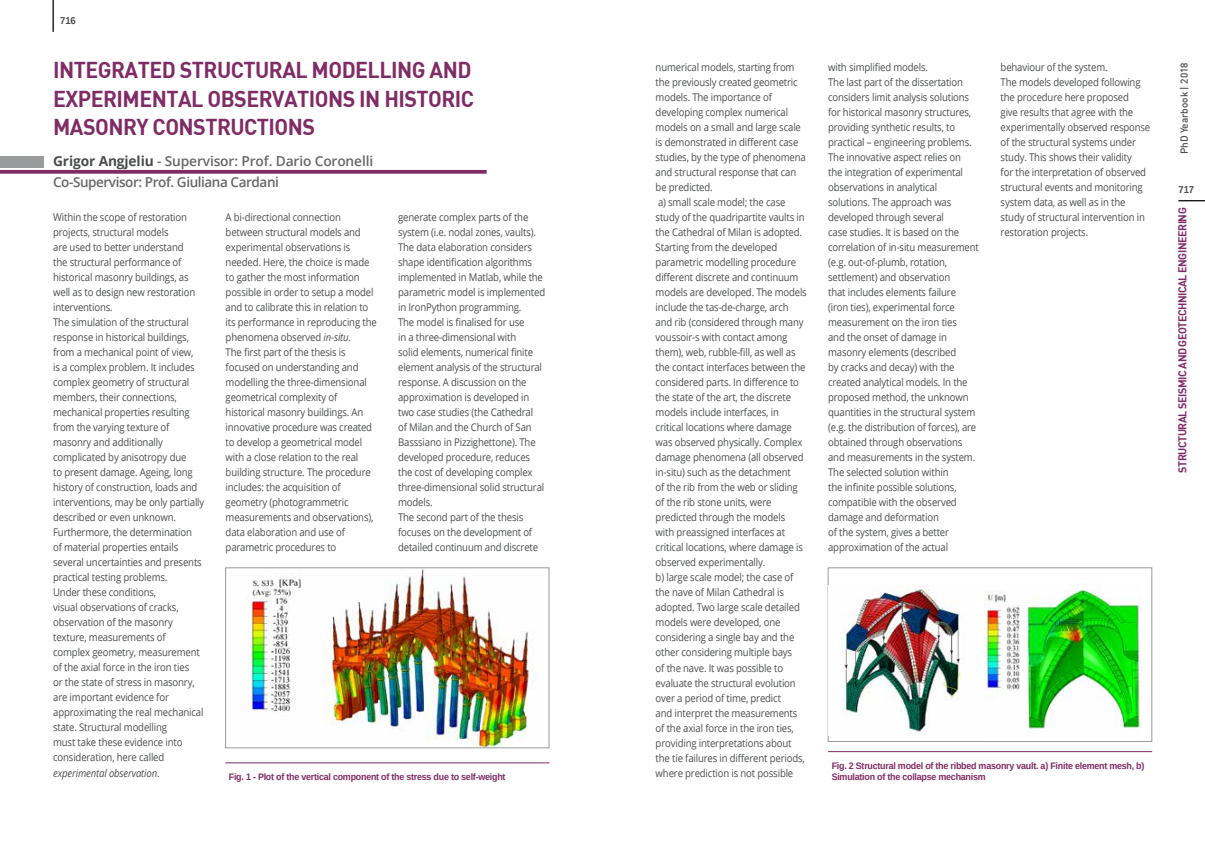
<style>
.page{position:relative;width:1205px;height:851px;background:#fff}
.page>*{position:absolute;margin:0;border:0;box-sizing:border-box;transform-origin:0 0}
.t1{font:22.5px/28.8px "DIN Bold";letter-spacing:-.025em;color:#7f2b65;scale:.95 1}
.t2{font:600 13.75px/20.8px "Open Sans";letter-spacing:-.03em;color:#666767}
.t3{font:700 11.25px "DIN";letter-spacing:-.04em;color:#7f2b65;scale:.95 1}
.t4{font:10.62px/15px "Open Sans";letter-spacing:-.015em;color:#4b4d4d;scale:.9 1}
.t5{font:500 10px "DIN";color:#4b4d4d}
.t6{font:700 10px "Arimo";letter-spacing:-.01em;color:#4b4d4d;scale:.95 1}
.t7{font:700 9.38px/11.2px "Arimo";letter-spacing:-.025em;color:#7f2b65;scale:.95 1}
.s1{font-weight:700;color:#4b4d4d}
.s2{font-style:italic}
</style>
<div class="page">
<hr style="left:53px;top:0;width:1px;height:32px;background:#000">
<hr style="left:225px;top:762px;width:324px;height:1px;background:#7f2b65">
<img style="left:251px;top:569px;width:286px;height:177px">
<div style="left:225px;top:567px;width:324px;height:181px;border:1px solid #999b9c"></div>
<hr style="left:828px;top:751px;width:324px;height:1px;background:#7f2b65">
<div style="left:828px;top:567px;width:324px;height:174px;background:#fff;border:1px solid #999b9c"></div>
<img style="left:829px;top:585px;width:140px;height:150px">
<img style="left:984px;top:583px;width:157px;height:157px">
<svg style="left:1178px;top:200px;width:27px;height:1px"></svg>
<div style="left:0;top:156px;width:44px;height:11px;background:#999b9c"></div>
<svg style="left:0;top:170px;width:487px;height:4px;background:#883b70"></svg>
<p class="t6" style="left:60px;top:14px;width:18px">716</p>
<h1 class="t1" style="left:53px;top:54px;width:445px">I NTEGRATED STRUCTURAL MODELLING AND<br>EXPERIMENTAL OBSERVATIONS IN HISTORIC<br>MASONRY CONSTRUCTIONS</h1>
<p class="t2" style="left:53px;top:151px;width:322px"><span class="s1">Grigor Angjeliu</span> - Supervisor: Prof. Dario Coronelli<br>Co-Supervisor: Prof. Giuliana Cardani</p>
<p class="t4" style="left:53px;top:209px;width:169px">Within the scope of restoration projects, structural models<br>are used to better understand<br>the structural performance of historical masonry buildings, as well as to design new restoration interventions.<br>The simulation of the structural response in historical buildings, from a mechanical point of view,<br>is a complex problem. It includes complex geometry of structural members, their connections, mechanical properties resulting from the varying texture of masonry and additionally complicated by anisotropy due<br>to present damage. Ageing, long history of construction, loads and interventions, may be only partially described or even unknown.<br>Furthermore, the determination<br>of material properties entails several uncertainties and presents practical testing problems.<br>Under these conditions,<br>visual observations of cracks, observation of the masonry texture, measurements of complex geometry, measurement of the axial force in the iron ties<br>or the state of stress in masonry, are important evidence for approximating the real mechanical state. Structural modelling<br>must take these evidence into consideration, here called <span class="s2">experimental observation</span>.</p>
<p class="t4" style="left:226px;top:209px;width:169px">A bi-directional connection between structural models and experimental observations is needed. Here, the choice is made to gather the most information possible in order to setup a model and to calibrate this in relation to its performance in reproducing the phenomena observed <span class="s2">in-situ</span>.<br>The first part of the thesis is focused on understanding and modelling the three-dimensional geometrical complexity of historical masonry buildings. An innovative procedure was created to develop a geometrical model with a close relation to the real building structure. The procedure includes: the acquisition of geometry (photogrammetric measurements and observations), data elaboration and use of parametric procedures to</p>
<p class="t4" style="left:398px;top:209px;width:165px">generate complex parts of the system (i.e. nodal zones, vaults).<br>The data elaboration considers shape identification algorithms implemented in Matlab, while the parametric model is implemented in IronPython programming.<br>The model is finalised for use<br>in a three-dimensional with<br>solid elements, numerical finite element analysis of the structural response. A discussion on the approximation is developed in two case studies (the Cathedral<br>of Milan and the Church of San<br>Basssiano in Pizzighettone). The developed procedure, reduces the cost of developing complex three-dimensional solid structural models.<br>The second part of the thesis focuses on the development of detailed continuum and discrete</p>
<p class="t7" style="left:229px;top:771px;width:293px">Fig. 1 - Plot of the vertical component of the stress due to self-weight</p>
<p class="t4" style="left:656px;top:59px;width:169px">numerical models, starting from the previously created geometric models. The importance of developing complex numerical models on a small and large scale is demonstrated in different case studies, by the type of phenomena and structural response that can be predicted.<br>a) small scale model; the case study of the quadripartite vaults in the Cathedral of Milan is adopted.<br>Starting from the developed parametric modelling procedure different discrete and continuum models are developed. The models include the tas-de-charge, arch and rib (considered through many voussoir-s with contact among them), web, rubble-fill, as well as the contact interfaces between the considered parts. In difference to the state of the art, the discrete models include interfaces, in critical locations where damage was observed physically. Complex damage phenomena (all observed in-situ) such as the detachment<br>of the rib from the web or sliding of the rib stone units, were predicted through the models<br>with preassigned interfaces at critical locations, where damage is observed experimentally.<br>b) large scale model; the case of the nave of Milan Cathedral is adopted. Two large scale detailed models were developed, one considering a single bay and the other considering multiple bays<br>of the nave. It was possible to evaluate the structural evolution over a period of time, predict<br>and interpret the measurements of the axial force in the iron ties, providing interpretations about the tie failures in different periods, where prediction is not possible</p>
<p class="t4" style="left:828px;top:59px;width:169px">with simplified models.<br>The last part of the dissertation considers limit analysis solutions for historical masonry structures, providing synthetic results, to practical – engineering problems.<br>The innovative aspect relies on<br>the integration of experimental observations in analytical solutions. The approach was developed through several<br>case studies. It is based on the correlation of in-situ measurement (e.g. out-of-plumb, rotation, settlement) and observation<br>that includes elements failure<br>(iron ties), experimental force measurement on the iron ties<br>and the onset of damage in masonry elements (described<br>by cracks and decay) with the created analytical models. In the proposed method, the unknown quantities in the structural system (e.g. the distribution of forces), are obtained through observations and measurements in the system.<br>The selected solution within<br>the infinite possible solutions, compatible with the observed damage and deformation<br>of the system, gives a better approximation of the actual</p>
<p class="t4" style="left:1000px;top:59px;width:168px">behaviour of the system.<br>The models developed following the procedure here proposed<br>give results that agree with the experimentally observed response of the structural systems under study. This shows their validity<br>for the interpretation of observed structural events and monitoring system data, as well as in the study of structural intervention in restoration projects.</p>
<p class="t7" style="left:831px;top:760px;width:331px">Fig. 2 Structural model of the ribbed masonry vault. a) Finite element mesh, b)<br>Simulation of the collapse mechanism</p>
<p class="t5" style="left:1178px;top:154px;width:93px;rotate:-90deg">PhD Yearbook | 2018</p>
<p class="t6" style="left:1178px;top:182px;width:18px">717</p>
<p class="t3" style="left:1175px;top:473px;width:279px;rotate:-90deg">Structural Seismic and Geotechnical Engineering</p>
</div>
